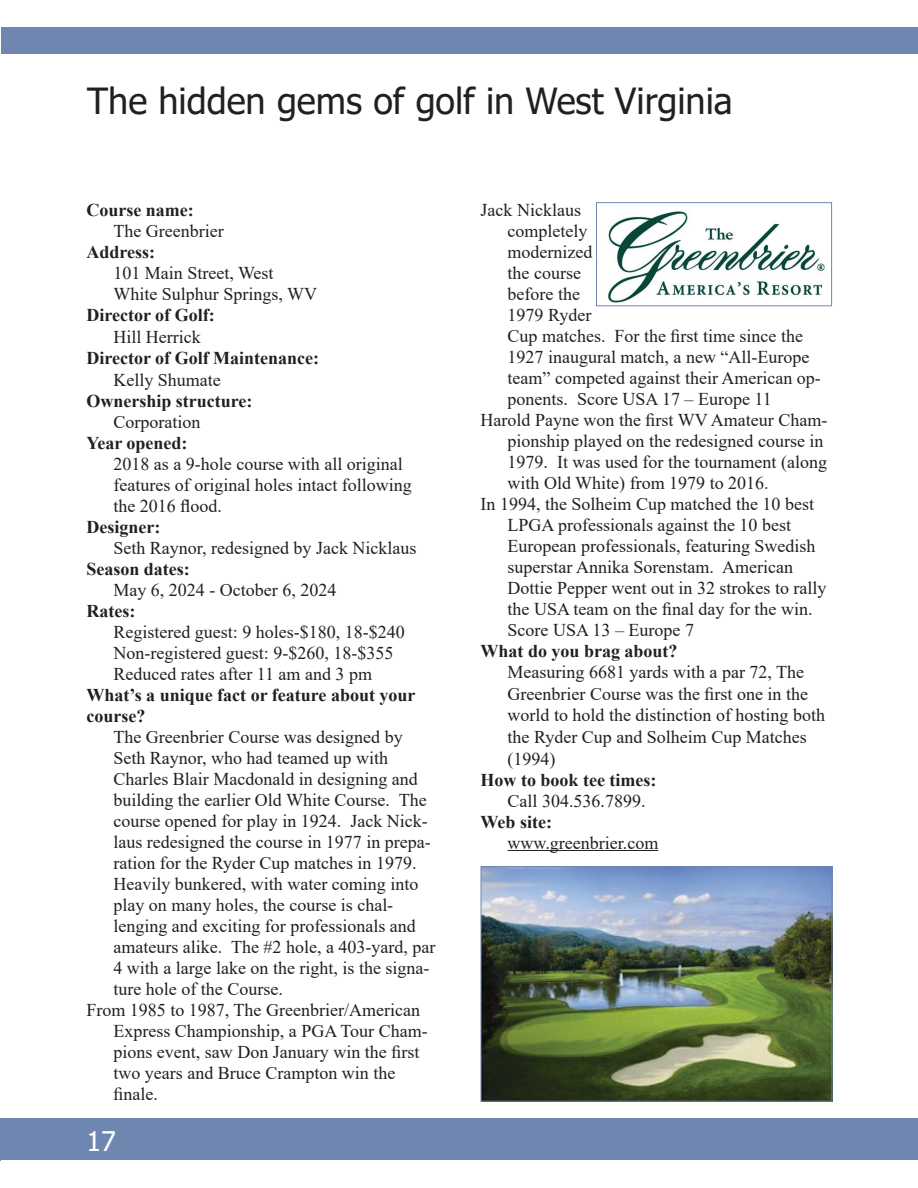
<style>
.page{position:relative;width:918px;height:1188px;background:#fff}
.page>*{position:absolute;margin:0;border:0;box-sizing:border-box;transform-origin:0 0}
.t1{font:36px "Tahoma";color:#231f20}
.t2{font:27px "Tahoma";color:#fff}
.t3{font:18px/21px "Times New Roman";color:#231f20}
.t4{font:700 18px/21px "Times New Roman";color:#231f20}
</style>
<div class="page">
<hr style="left:0;top:1119px;width:1px;height:42px;background:#6f86b0">
<div style="left:1px;top:1119px;width:917px;height:41px;background:#6f86b0"></div>
<div style="left:1px;top:27px;width:917px;height:27px;background:#6f86b0"></div>
<hr style="left:508px;top:850px;width:150px;height:1px;background:#231f20">
<img style="left:608px;top:211px;width:217px;height:92px">
<div style="left:596px;top:202px;width:236px;height:104px;border:1px solid #6f86b0"></div>
<img style="left:483px;top:868px;width:347px;height:232px">
<div style="left:481px;top:866px;width:351px;height:236px;border:1px solid #6f86b0"></div>
<h1 class="t1" style="left:87px;top:77px;width:647px">The hidden gems of golf in West Virginia</h1>
<p class="t4" style="left:86px;top:198px;width:109px">Course name:</p>
<p class="t3" style="left:113px;top:220px;width:112px">The Greenbrier</p>
<p class="t4" style="left:86px;top:241px;width:70px">Address:</p>
<p class="t3" style="left:113px;top:262px;width:205px">101 Main Street, West<br>White Sulphur Springs, WV</p>
<p class="t4" style="left:86px;top:304px;width:130px">Director of Golf:</p>
<p class="t3" style="left:113px;top:326px;width:89px">Hill Herrick</p>
<p class="t4" style="left:86px;top:347px;width:234px">Director of Golf Maintenance:</p>
<p class="t3" style="left:113px;top:369px;width:109px">Kelly Shumate</p>
<p class="t4" style="left:86px;top:390px;width:168px">Ownership structure:</p>
<p class="t3" style="left:113px;top:411px;width:88px">Corporation</p>
<p class="t4" style="left:86px;top:432px;width:103px">Year opened:</p>
<p class="t3" style="left:113px;top:453px;width:300px">2018 as a 9-hole course with all original features of original holes intact following the 2016 flood.</p>
<p class="t4" style="left:86px;top:516px;width:75px">Designer:</p>
<p class="t3" style="left:113px;top:537px;width:305px">Seth Raynor, redesigned by Jack Nicklaus</p>
<p class="t4" style="left:86px;top:558px;width:105px">Season dates:</p>
<p class="t3" style="left:113px;top:579px;width:224px">May 6, 2024 - October 6, 2024</p>
<p class="t4" style="left:86px;top:600px;width:50px">Rates:</p>
<p class="t3" style="left:113px;top:621px;width:293px">Registered guest: 9 holes-$180, 18-$240<br>Non-registered guest: 9-$260, 18-$355<br>Reduced rates after 11 am and 3 pm</p>
<p class="t4" style="left:86px;top:684px;width:331px">What’s a unique fact or feature about your course?</p>
<p class="t3" style="left:113px;top:726px;width:291px">The Greenbrier Course was designed by</p>
<p class="t3" style="left:113px;top:747px;width:276px">Seth Raynor, who had teamed up with</p>
<p class="t3" style="left:113px;top:768px;width:306px">Charles Blair Macdonald in designing and</p>
<p class="t3" style="left:113px;top:789px;width:315px">building the earlier Old White Course. The</p>
<p class="t3" style="left:113px;top:810px;width:316px">course opened for play in 1924. Jack Nick-</p>
<p class="t3" style="left:113px;top:831px;width:319px">laus redesigned the course in 1977 in prepa-</p>
<p class="t3" style="left:113px;top:852px;width:305px">ration for the Ryder Cup matches in 1979.</p>
<p class="t3" style="left:113px;top:873px;width:306px">Heavily bunkered, with water coming into</p>
<p class="t3" style="left:113px;top:894px;width:281px">play on many holes, the course is chal-</p>
<p class="t3" style="left:113px;top:915px;width:304px">lenging and exciting for professionals and</p>
<p class="t3" style="left:113px;top:936px;width:324px">amateurs alike. The #2 hole, a 403-yard, par</p>
<p class="t3" style="left:113px;top:957px;width:318px">4 with a large lake on the right, is the signa-</p>
<p class="t3" style="left:113px;top:978px;width:171px">ture hole of the Course.</p>
<p class="t3" style="left:86px;top:999px;width:335px">From 1985 to 1987, The Greenbrier/American</p>
<p class="t3" style="left:113px;top:1020px;width:316px">Express Championship, a PGA Tour Cham-</p>
<p class="t3" style="left:113px;top:1041px;width:307px">pions event, saw Don January win the first</p>
<p class="t3" style="left:113px;top:1062px;width:283px">two years and Bruce Crampton win the</p>
<p class="t3" style="left:113px;top:1083px;width:46px">finale.</p>
<h2 class="t2" style="left:87px;top:1123px;width:31px">17</h2>
<p class="t3" style="left:481px;top:198px;width:102px">Jack Nicklaus</p>
<p class="t3" style="left:508px;top:219px;width:81px">completely</p>
<p class="t3" style="left:508px;top:240px;width:86px">modernized</p>
<p class="t3" style="left:508px;top:261px;width:75px">the course</p>
<p class="t3" style="left:508px;top:282px;width:74px">before the</p>
<p class="t3" style="left:508px;top:303px;width:85px">1979 Ryder</p>
<p class="t3" style="left:508px;top:324px;width:297px">Cup matches. For the first time since the</p>
<p class="t3" style="left:508px;top:345px;width:303px">1927 inaugural match, a new “All-Europe</p>
<p class="t3" style="left:508px;top:366px;width:315px">team” competed against their American op-</p>
<p class="t3" style="left:508px;top:387px;width:266px">ponents. Score USA 17 – Europe 11</p>
<p class="t3" style="left:481px;top:408px;width:348px">Harold Payne won the first WV Amateur Cham-</p>
<p class="t3" style="left:508px;top:429px;width:317px">pionship played on the redesigned course in</p>
<p class="t3" style="left:508px;top:450px;width:321px">1979. It was used for the tournament (along</p>
<p class="t3" style="left:508px;top:472px;width:263px">with Old White) from 1979 to 2016.</p>
<p class="t3" style="left:481px;top:493px;width:335px">In 1994, the Solheim Cup matched the 10 best</p>
<p class="t3" style="left:508px;top:514px;width:285px">LPGA professionals against the 10 best</p>
<p class="t3" style="left:508px;top:535px;width:309px">European professionals, featuring Swedish</p>
<p class="t3" style="left:508px;top:556px;width:287px">superstar Annika Sorenstam. American</p>
<p class="t3" style="left:508px;top:577px;width:320px">Dottie Pepper went out in 32 strokes to rally</p>
<p class="t3" style="left:508px;top:598px;width:306px">the USA team on the final day for the win.</p>
<p class="t3" style="left:508px;top:619px;width:188px">Score USA 13 – Europe 7</p>
<p class="t4" style="left:481px;top:640px;width:199px">What do you brag about?</p>
<p class="t3" style="left:508px;top:661px;width:319px;line-height:21.6px">Measuring 6681 yards with a par 72, The Greenbrier Course was the first one in the world to hold the distinction of hosting both the Ryder Cup and Solheim Cup Matches (1994)</p>
<p class="t4" style="left:481px;top:769px;width:177px">How to book tee times:</p>
<p class="t3" style="left:508px;top:790px;width:140px">Call 304.536.7899.</p>
<p class="t4" style="left:481px;top:811px;width:73px">Web site:</p>
<p class="t3" style="left:508px;top:832px;width:152px">www.greenbrier.com</p>
</div>
